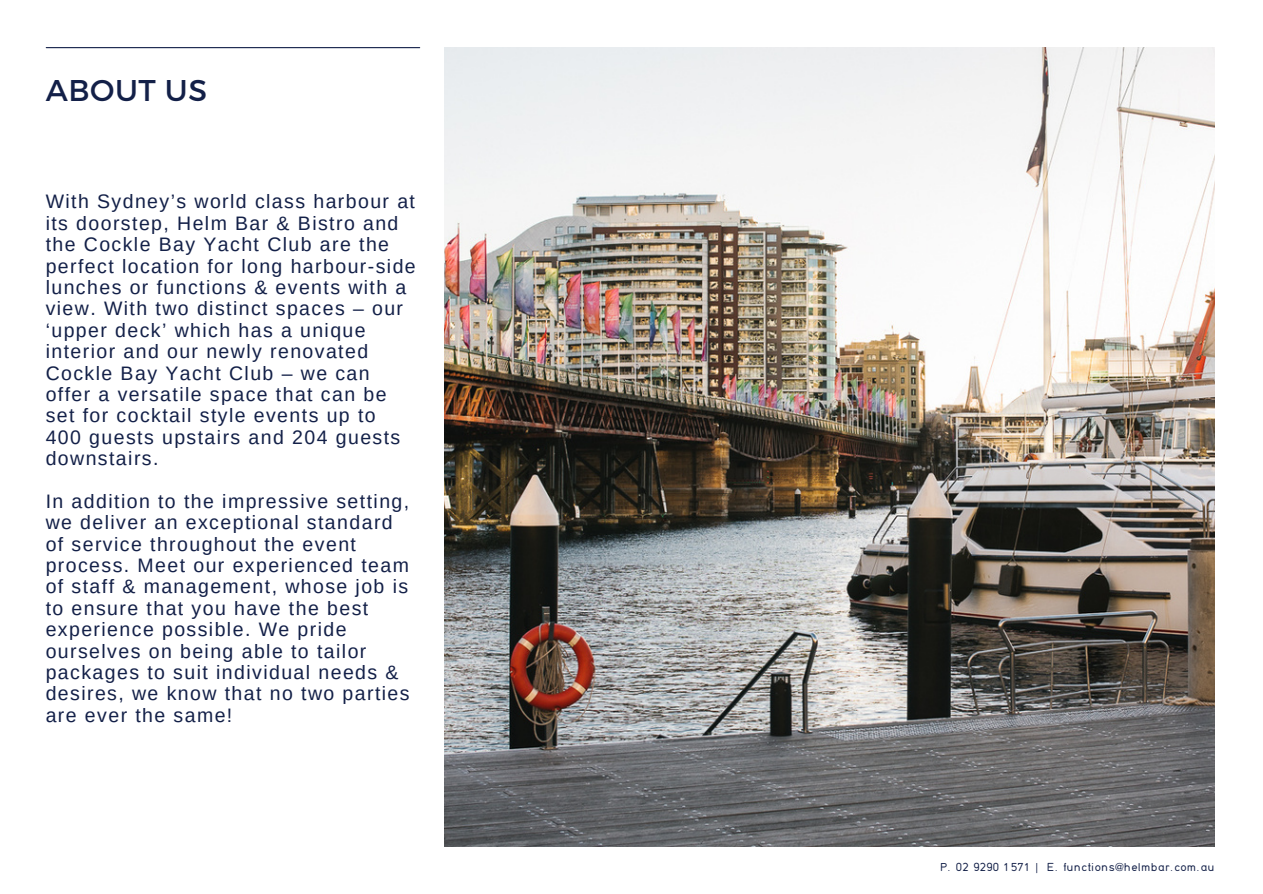
<style>
.page{position:relative;width:1263px;height:894px;background:#fff}
.page>*{position:absolute;margin:0;border:0;box-sizing:border-box;transform-origin:0 0}
.t1{font:30px "Montserrat";letter-spacing:.02em;color:#132048}
.t2{font:19.5px/21.3px "Arimo";letter-spacing:.075em;color:#132048}
.t3{font:12px "Din 16";letter-spacing:.075em;color:#132048}
</style>
<div class="page">
<hr style="left:46px;top:47px;width:374px;height:1px;background:#132048">
<img style="left:444px;top:47px;width:770px;height:799px">
<h1 class="t1" style="left:46px;top:72px;width:163px">ABOUT US</h1>
<p class="t2" style="left:46px;top:191px;width:372px">With Sydney’s world class harbour at its doorstep, Helm Bar &amp; Bistro and the Cockle Bay Yacht Club are the perfect location for long harbour-side lunches or functions &amp; events with a view. With two distinct spaces – our ‘upper deck’ which has a unique interior and our newly renovated<br>Cockle Bay Yacht Club – we can offer a versatile space that can be set for cocktail style events up to<br>400 guests upstairs and 204 guests downstairs.</p>
<p class="t2" style="left:46px;top:490px;width:365px">In addition to the impressive setting, we deliver an exceptional standard of service throughout the event process. Meet our experienced team of staff &amp; management, whose job is to ensure that you have the best experience possible. We pride ourselves on being able to tailor packages to suit individual needs &amp; desires, we know that no two parties are ever the same!</p>
<p class="t3" style="left:941px;top:860px;width:275px">P. 02 9290 1571 | E. functions@helmbar.com.au</p>
</div>
